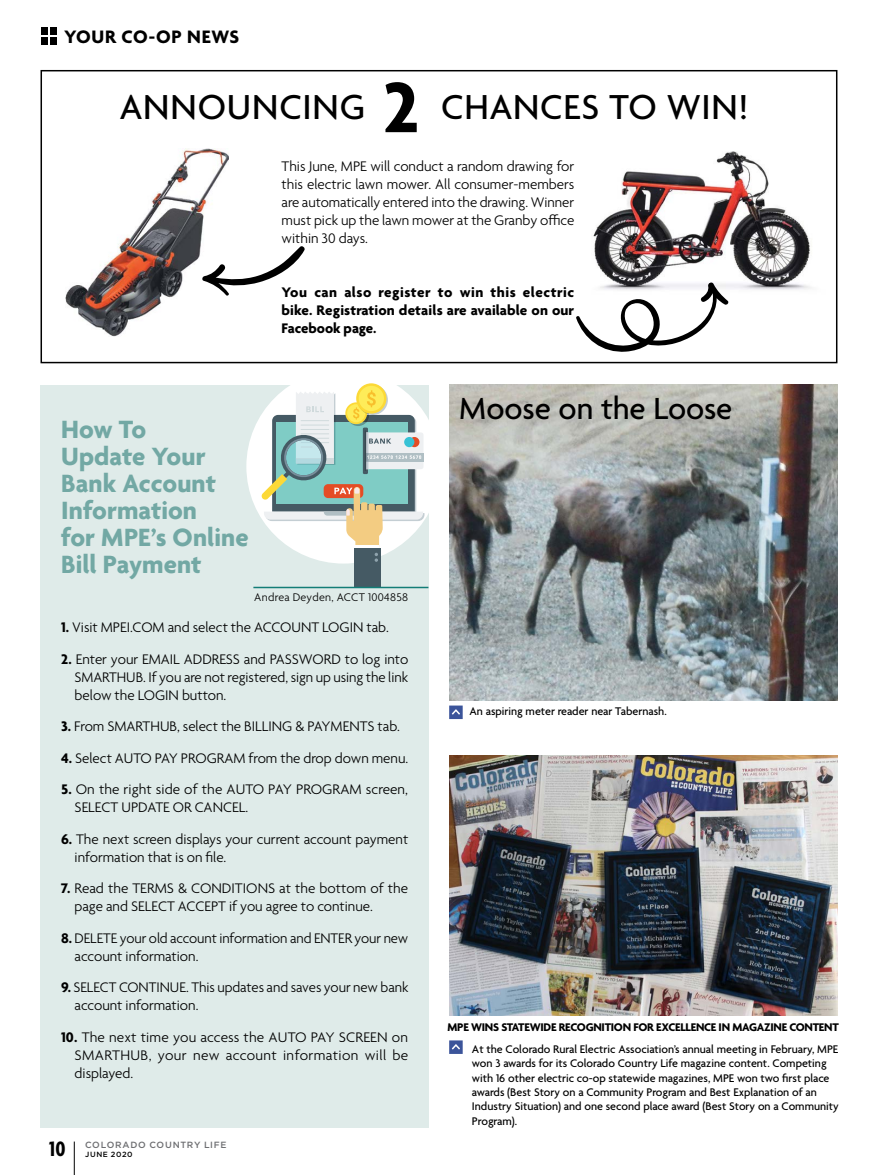
<style>
.page{position:relative;width:878px;height:1175px;background:#fff}
.page>*{position:absolute;margin:0;border:0;box-sizing:border-box;transform-origin:0 0}
.t1{font:700 76.5px "Agenda";color:#000}
.t2{font:500 37.5px "Agenda";letter-spacing:.02em;color:#000}
.t3{font:500 33px "Agenda";letter-spacing:-.005em;color:#000}
.t4{font:700 27px/27px "Agenda";color:#72a8a4}
.t5{font:700 condensed 22.5px "Agenda";color:#000}
.t6{font:700 19.5px "Agenda";letter-spacing:.03em;color:#000}
.t7{font:300 15px/18px "Agenda";color:#000}
.t8{font:700 15px/18px "Agenda";letter-spacing:.01em;color:#000;text-align:justify}
.t9{font:500 12px/14.4px "Agenda";color:#000}
.t10{font:700 12px "Agenda";letter-spacing:-.02em;color:#000}
.t11{font:300 12px "Agenda";letter-spacing:.025em;color:#000}
.t12{font:500 9px "Gotham HTF";letter-spacing:.075em;color:#6d6e71}
.t13{font:500 7.5px "Gotham HTF";letter-spacing:.085em;color:#000}
.s1{font-weight:700}
</style>
<div class="page">
<div style="left:40px;top:385px;width:389px;height:742px;background:#dfebe9"></div>
<img style="left:593px;top:151px;width:218px;height:139px">
<img style="left:66px;top:148px;width:162px;height:189px">
<svg style="left:576px;top:281px;width:153px;height:71px"></svg>
<div style="left:40px;top:70px;width:797px;height:293px;border:2px solid #000"></div>
<svg style="left:201px;top:245px;width:104px;height:51px"></svg>
<img style="left:449px;top:385px;width:388px;height:315px">
<img style="left:449px;top:755px;width:388px;height:260px">
<svg style="left:449px;top:705px;width:13px;height:14px"></svg>
<svg style="left:449px;top:1040px;width:13px;height:13px"></svg>
<div style="left:246px;top:369px;width:194px;height:194px;background:#fff;border-radius:50%"></div>
<svg style="left:356px;top:383px;width:30px;height:30px"></svg>
<div style="left:354px;top:548px;width:26px;height:39px;background:#455a64"></div>
<svg style="left:261px;top:385px;width:163px;height:177px"></svg>
<hr style="left:253px;top:586px;width:175px;height:2px;background:#137d77">
<hr style="left:74px;top:1141px;width:1px;height:33px;background:#000">
<div style="left:50px;top:37px;width:7px;height:7px;background:#000"></div>
<div style="left:50px;top:28px;width:7px;height:7px;background:#000"></div>
<div style="left:41px;top:37px;width:7px;height:7px;background:#000"></div>
<div style="left:41px;top:28px;width:7px;height:7px;background:#000"></div>
<h3 class="t6" style="left:64px;top:26px;width:176px">YOUR CO-OP NEWS</h3>
<h1 class="t1" style="left:383px;top:66px;width:38px">2</h1>
<h2 class="t2" style="left:119px;top:87px;width:247px">ANNOUNCING</h2>
<h2 class="t2" style="left:441px;top:87px;width:309px">CHANCES TO WIN!</h2>
<h3 class="t4" style="left:61px;top:417px;width:189px">How To<br>Update Your<br>Bank Account<br>Information<br>for MPE’s Online<br>Bill Payment</h3>
<p class="t7" style="left:281px;top:158px;width:294px;text-align:justify">This June, MPE will conduct a random drawing for this electric lawn mower. All consumer-members are automatically entered into the drawing. Winner must pick up the lawn mower at the Granby office within 30 days.</p>
<p class="t8" style="left:281px;top:284px;width:294px">You can also register to win this electric bike. Registration details are available on our Facebook page.</p>
<h3 class="t3" style="left:459px;top:390px;width:275px">Moose on the Loose</h3>
<p class="t11" style="left:254px;top:591px;width:155px">Andrea Deyden, ACCT 1004858</p>
<p class="t7" style="left:61px;top:619px;width:329px"><span class="s1">1.</span> Visit MPEI.COM and select the ACCOUNT LOGIN tab.</p>
<p class="t7" style="left:75px;top:650px;width:335px;text-align:justify;text-indent:-14px"><span class="s1">2.</span> Enter your EMAIL ADDRESS and PASSWORD to log into SMARTHUB. If you are not registered, sign up using the link below the LOGIN button.</p>
<p class="t7" style="left:61px;top:718px;width:340px"><span class="s1">3.</span> From SMARTHUB, select the BILLING &amp; PAYMENTS tab.</p>
<p class="t7" style="left:61px;top:749px;width:348px"><span class="s1">4.</span> Select AUTO PAY PROGRAM from the drop down menu.</p>
<p class="t7" style="left:75px;top:781px;width:335px;text-indent:-14px"><span class="s1">5.</span> On the right side of the AUTO PAY PROGRAM screen,<br>SELECT UPDATE OR CANCEL.</p>
<p class="t7" style="left:75px;top:830px;width:335px;text-indent:-14px"><span class="s1">6.</span> The next screen displays your current account payment information that is on file.</p>
<p class="t7" style="left:75px;top:880px;width:335px;text-indent:-14px"><span class="s1">7.</span> Read the TERMS &amp; CONDITIONS at the bottom of the page and SELECT ACCEPT if you agree to continue.</p>
<p class="t7" style="left:75px;top:929px;width:335px;text-indent:-14px"><span class="s1">8.</span> DELETE your old account information and ENTER your new account information.</p>
<p class="t7" style="left:75px;top:979px;width:335px;text-indent:-14px"><span class="s1">9.</span> SELECT CONTINUE. This updates and saves your new bank account information.</p>
<p class="t7" style="left:75px;top:1028px;width:335px;text-align:justify;text-indent:-14px"><span class="s1">10.</span> The next time you access the AUTO PAY SCREEN on SMARTHUB, your new account information will be displayed.</p>
<h3 class="t5" style="left:49px;top:1136px;width:18px">10</h3>
<p class="t12" style="left:85px;top:1140px;width:143px">COLORADO COUNTRY LIFE</p>
<p class="t13" style="left:85px;top:1150px;width:49px">JUNE 2020</p>
<p class="t9" style="left:469px;top:705px;width:199px">An aspiring meter reader near Tabernash.</p>
<p class="t10" style="left:447px;top:1020px;width:392px">MPE WINS STATEWIDE RECOGNITION FOR EXCELLENCE IN MAGAZINE CONTENT</p>
<p class="t9" style="left:472px;top:1042px;width:368px">At the Colorado Rural Electric Association’s annual meeting in February, MPE won 3 awards for its Colorado Country Life magazine content. Competing with 16 other electric co-op statewide magazines, MPE won two first place awards (Best Story on a Community Program and Best Explanation of an Industry Situation) and one second place award (Best Story on a Community Program).</p>
</div>
